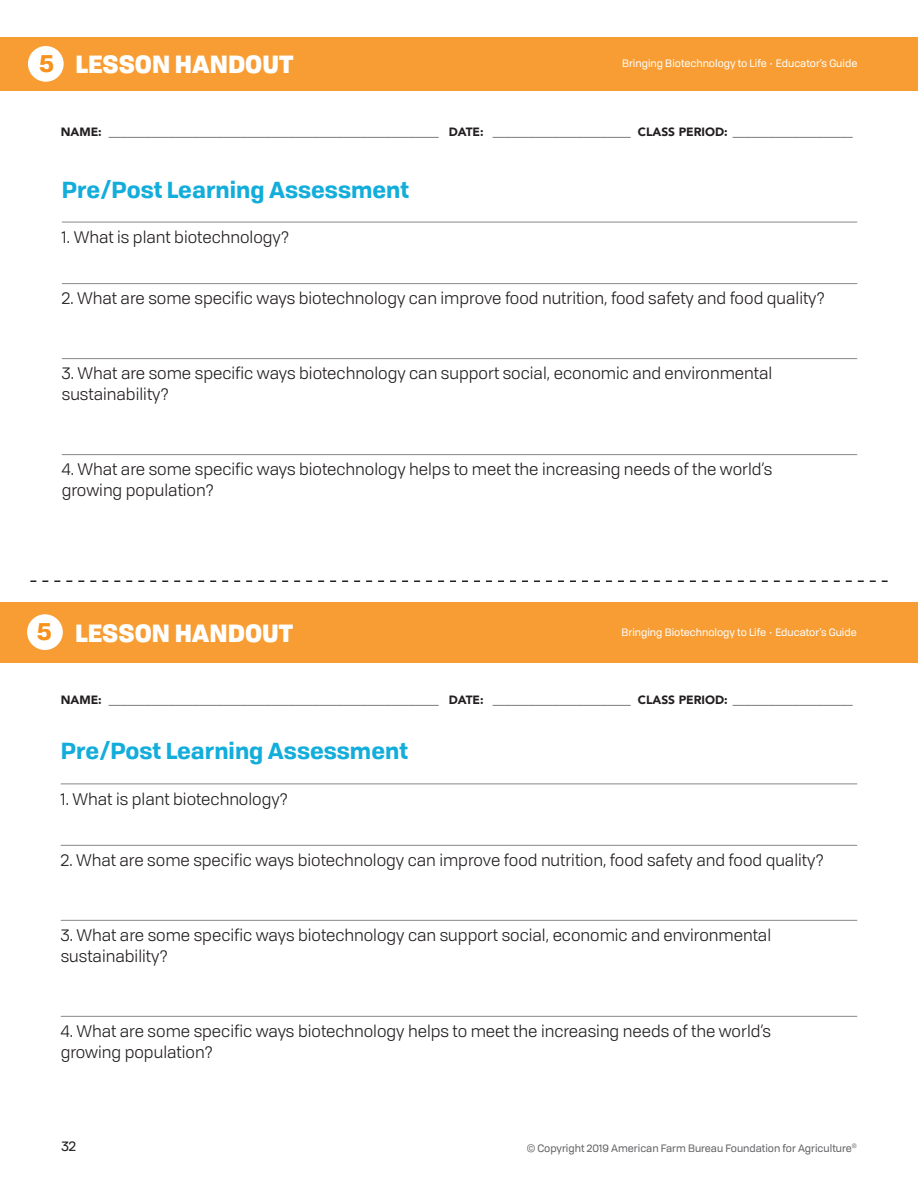
<style>
.page{position:relative;width:918px;height:1188px;background:#fff}
.page>*{position:absolute;margin:0;border:0;box-sizing:border-box;transform-origin:0 0}
.t1{font:900 24px "Tofino Personal";color:#fff}
.text_-_large{font:700 24px "Tofino Personal";color:#f7931d}
.Subhead{font:700 22.5px "Tofino Personal";color:#13addb}
.text_-_medium{font:16.5px/21px "Tofino Personal";color:#231f20}
.t2{font:13.5px "Tofino Personal";color:#231f20}
.text_-_small{font:900 12px "Avenir";color:#231f20}
.text_-_small-2{font:10.5px "Tofino Personal";color:#fff}
.t3{font:10.5px "Tofino Personal";color:#636366}
</style>
<div class="page">
<div style="left:0;top:37px;width:918px;height:54px;background:#f89d33"></div>
<div style="left:28px;top:46px;width:36px;height:36px;background:#fff;border-radius:50%"></div>
<hr style="left:62px;top:222px;width:795px;height:1px;background:#939598">
<hr style="left:62px;top:283px;width:795px;height:1px;background:#939598">
<hr style="left:62px;top:358px;width:795px;height:1px;background:#939598">
<hr style="left:62px;top:454px;width:795px;height:1px;background:#939598">
<svg style="left:30px;top:580px;width:858px;height:2px"></svg>
<hr style="left:61px;top:783px;width:796px;height:1px;background:#939598">
<hr style="left:61px;top:845px;width:796px;height:1px;background:#939598">
<hr style="left:61px;top:920px;width:796px;height:1px;background:#939598">
<hr style="left:61px;top:1016px;width:796px;height:1px;background:#939598">
<div style="left:0;top:602px;width:918px;height:61px;background:#f89d33"></div>
<div style="left:27px;top:614px;width:36px;height:36px;background:#fff;border-radius:50%"></div>
<p class="text_-_large" style="left:39px;top:43px;width:16px">5</p>
<h1 class="t1" style="left:76px;top:44px;width:219px">LESSON HANDOUT</h1>
<p class="text_-_small-2" style="left:622px;top:56px;width:237px">Bringing Biotechnology to Life • Educator’s Guide</p>
<p class="text_-_small" style="left:61px;top:122px;width:793px">NAME: _______________________________________________________ DATE: _______________________ CLASS PERIOD: ____________________</p>
<p class="Subhead" style="left:62px;top:171px;width:349px">Pre/Post Learning Assessment</p>
<p class="text_-_medium" style="left:62px;top:225px;width:229px">1. What is plant biotechnology?</p>
<p class="text_-_medium" style="left:62px;top:287px;width:765px">2. What are some specific ways biotechnology can improve food nutrition, food safety and food quality?</p>
<p class="text_-_medium" style="left:62px;top:362px;width:712px">3. What are some specific ways biotechnology can support social, economic and environmental sustainability?</p>
<p class="text_-_medium" style="left:62px;top:458px;width:712px">4. What are some specific ways biotechnology helps to meet the increasing needs of the world’s growing population?</p>
<p class="text_-_large" style="left:37px;top:611px;width:16px">5</p>
<p class="t1" style="left:75px;top:612px;width:219px">LESSON HANDOUT</p>
<p class="text_-_small-2" style="left:622px;top:624px;width:237px">Bringing Biotechnology to Life • Educator’s Guide</p>
<p class="text_-_small" style="left:61px;top:690px;width:793px">NAME: _______________________________________________________ DATE: _______________________ CLASS PERIOD: ____________________</p>
<p class="Subhead" style="left:61px;top:733px;width:349px">Pre/Post Learning Assessment</p>
<p class="text_-_medium" style="left:61px;top:787px;width:229px">1. What is plant biotechnology?</p>
<p class="text_-_medium" style="left:61px;top:849px;width:765px">2. What are some specific ways biotechnology can improve food nutrition, food safety and food quality?</p>
<p class="text_-_medium" style="left:61px;top:924px;width:712px">3. What are some specific ways biotechnology can support social, economic and environmental sustainability?</p>
<p class="text_-_medium" style="left:61px;top:1020px;width:712px">4. What are some specific ways biotechnology helps to meet the increasing needs of the world’s growing population?</p>
<p class="t2" style="left:61px;top:1136px;width:16px">32</p>
<p class="t3" style="left:527px;top:1140px;width:332px">© Copyright 2019 American Farm Bureau Foundation for Agriculture<sup>®</sup></p>
</div>
